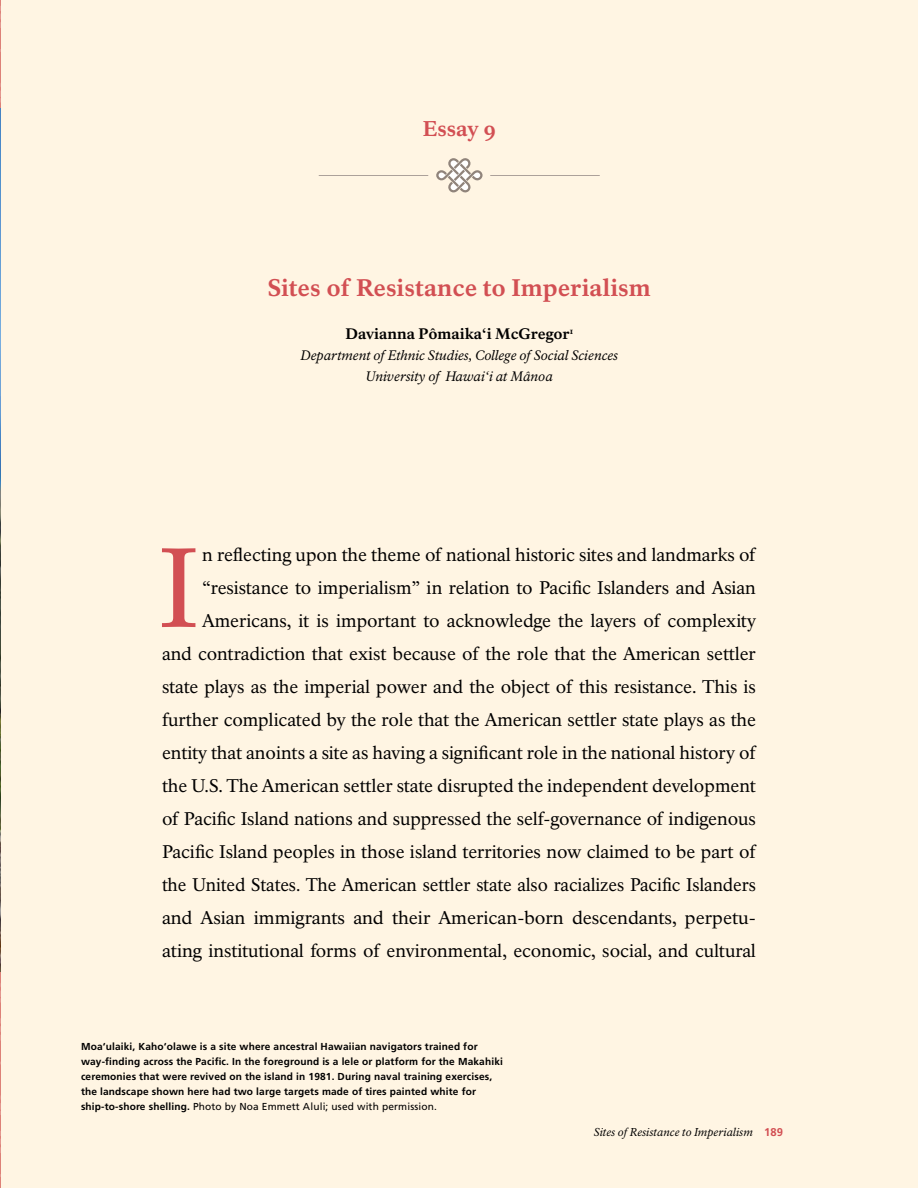
<style>
.page{position:relative;width:918px;height:1188px;background:#fff5e3}
.page>*{position:absolute;margin:0;border:0;box-sizing:border-box;transform-origin:0 0}
.essay_intro{font:110.85px "NPS Rawlinson";color:#d24f53}
.essay_heading{font:800 23.7px "NPS Rawlinson";color:#d24f53}
.t1{font:800 21px "NPS Rawlinson";color:#d24f53}
.essay_intro-2{font:18px/33px "NPS Rawlinson";letter-spacing:-.005em;color:#000;text-align:right}
.t2{font:800 15px "NPS Rawlinson";color:#000}
.t3{font:italic 13.5px "NPS Rawlinson";color:#000}
.t4{font:italic 11.25px "NPS Rawlinson";letter-spacing:.005em;color:#000}
.photo_caption{font:700 10.2px/15px "Frutiger LT Std";letter-spacing:.015em;color:#000}
.s1{font-weight:400}
.s2{font-family:"Frutiger LT Std";font-weight:700;font-style:normal;color:#d24f53}
</style>
<div class="page">
<svg style="left:436px;top:158px;width:47px;height:34px"></svg>
<hr style="left:319px;top:175px;width:109px;height:1px;background:#aca19a">
<hr style="left:490px;top:175px;width:110px;height:1px;background:#aca19a">
<svg style="left:0;top:0;width:1px;height:1188px"></svg>
<img style="left:0;top:109px;width:1px;height:862px">
<p class="t1" style="left:423px;top:115px;width:74px">Essay 9</p>
<p class="essay_heading" style="left:268px;top:273px;width:385px">Sites of Resistance to Imperialism</p>
<p class="t2" style="left:346px;top:324px;width:229px">Davianna Pômaika‘i McGregor<sup>1</sup></p>
<p class="t3" style="left:301px;top:347px;width:319px">Department of Ethnic Studies, College of Social Sciences</p>
<p class="t3" style="left:366px;top:368px;width:189px">University of Hawai‘i at Mânoa</p>
<p class="essay_intro-2" style="left:162px;top:538px;width:596px">n reflecting upon the theme of national historic sites and landmarks of “resistance to imperialism” in relation to Pacific Islanders and Asian Americans, it is important to acknowledge the layers of complexity<br>and contradiction that exist because of the role that the American settler state plays as the imperial power and the object of this resistance. This is further complicated by the role that the American settler state plays as the entity that anoints a site as having a significant role in the national history of the U.S. The American settler state disrupted the independent development of Pacific Island nations and suppressed the self-governance of indigenous Pacific Island peoples in those island territories now claimed to be part of the United States. The American settler state also racializes Pacific Islanders and Asian immigrants and their American-born descendants, perpetu&shy;ating institutional forms of environmental, economic, social, and cultural</p>
<p class="essay_intro" style="left:158px;top:521px;width:43px">I</p>
<p class="photo_caption" style="left:81px;top:1039px;width:423px">Moa‘ulaiki, Kaho‘olawe is a site where ancestral Hawaiian navigators trained for way-finding across the Pacific. In the foreground is a lele or platform for the Makahiki ceremonies that were revived on the island in 1981. During naval training exercises, the landscape shown here had two large targets made of tires painted white for ship-to-shore shelling. <span class="s1">Photo by Noa Emmett Aluli; used with permission.</span></p>
<p class="t4" style="left:594px;top:1125px;width:191px">Sites of Resistance to Imperialism <span class="s2">189</span></p>
</div>
